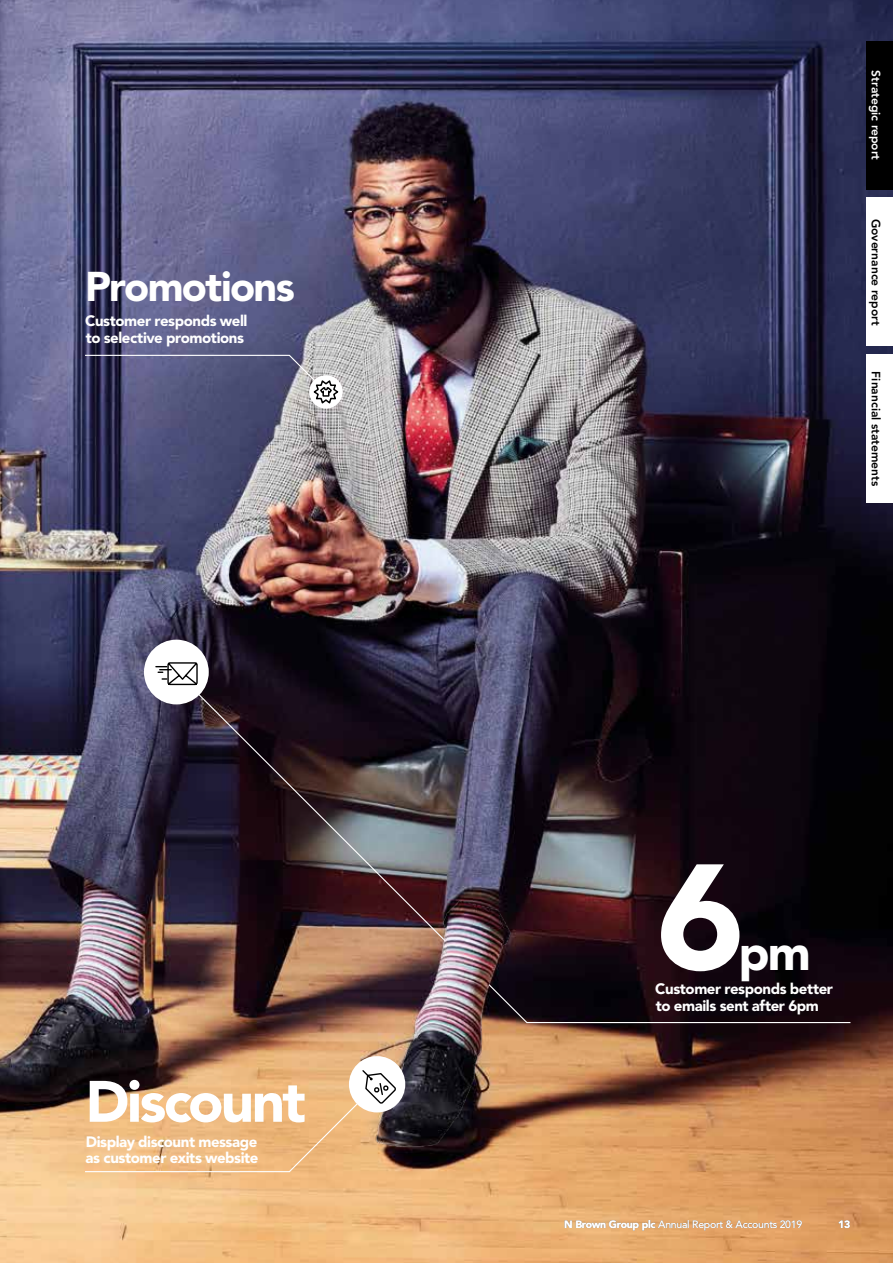
<style>
.page{position:relative;width:893px;height:1263px;background:#fff}
.page>*{position:absolute;margin:0;border:0;box-sizing:border-box;transform-origin:0 0}
.t1{font:900 148.5px "Avenir LT Std";color:#fff}
.t2{font:900 57.75px "Avenir LT Std";letter-spacing:-.045em;color:#fff}
.t3{font:900 49.5px "Avenir LT Std";color:#fff}
.t4{font:900 41.25px "Avenir LT Std";letter-spacing:-.04em;color:#fff}
.t5{font:900 15px/16.5px "Avenir LT Std";letter-spacing:-.03em;color:#fff}
.t6{font:800 12px "Avenir LT Std";color:#000}
.t7{font:800 12px "Avenir LT Std";color:#fff}
.t8{font:10.5px "Avenir LT Std";letter-spacing:-.025em;color:#fff}
.t9{font:900 10.5px "Avenir LT Std";color:#fff}
.s1{font-weight:900}
</style>
<div class="page">
<img style="left:0;top:0;width:893px;height:1263px">
<img style="left:175px;top:671px;width:677px;height:353px">
<svg style="left:309px;top:375px;width:34px;height:34px"></svg>
<svg style="left:84px;top:354px;width:256px;height:51px"></svg>
<div style="left:349px;top:1056px;width:56px;height:56px;background:#fff;border-radius:50%"></div>
<svg style="left:84px;top:1069px;width:313px;height:104px"></svg>
<div style="left:144px;top:640px;width:65px;height:64px;background:#fff;border-radius:50%"></div>
<svg style="left:156px;top:662px;width:42px;height:24px"></svg>
<div style="left:866px;top:41px;width:27px;height:148px;background:#000"></div>
<div style="left:866px;top:198px;width:27px;height:148px;background:#fff"></div>
<div style="left:866px;top:354px;width:27px;height:149px;background:#fff"></div>
<h3 class="t4" style="left:85px;top:262px;width:211px">Promotions</h3>
<p class="t5" style="left:85px;top:313px;width:164px">Customer responds well to selective promotions</p>
<h2 class="t2" style="left:86px;top:1067px;width:222px">Discount</h2>
<p class="t5" style="left:86px;top:1133px;width:174px">Display discount message as customer exits website</p>
<p class="t7" style="left:883px;top:70px;width:91px;rotate:90deg">Strategic report</p>
<p class="t6" style="left:883px;top:219px;width:108px;rotate:90deg">Governance report</p>
<p class="t6" style="left:883px;top:371px;width:116px;rotate:90deg">Financial statements</p>
<h1 class="t1" style="left:657px;top:828px;width:89px">6</h1>
<h3 class="t3" style="left:739px;top:922px;width:74px">pm</h3>
<p class="t5" style="left:655px;top:981px;width:179px">Customer responds better to emails sent after 6pm</p>
<p class="t8" style="left:564px;top:1219px;width:240px"><span class="s1">N Brown Group plc</span> Annual Report &amp; Accounts 2019</p>
<p class="t9" style="left:838px;top:1218px;width:14px">13</p>
</div>
